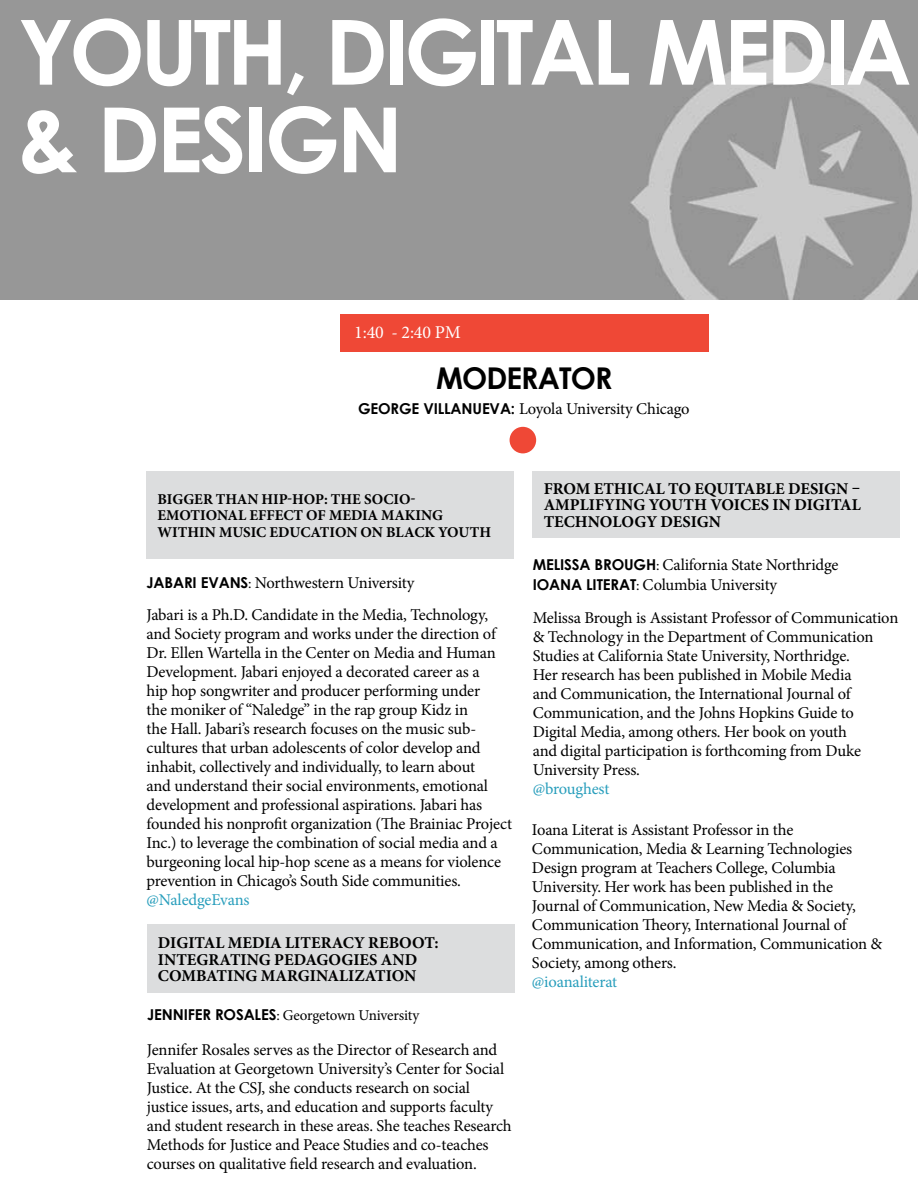
<style>
.page{position:relative;width:918px;height:1188px;background:#fff}
.page>*{position:absolute;margin:0;border:0;box-sizing:border-box;transform-origin:0 0}
.t1{font:700 90px/87.6px "Century Gothic";letter-spacing:-.05em;color:#fff}
.t2{font:700 30px "Century Gothic";letter-spacing:-.03em;color:#000}
.t3{font:18px "Minion Pro";color:#fff}
.t4{font:16.5px/18.9px "Minion Pro";letter-spacing:-.01em;color:#000}
.t5{font:700 16.5px/16.5px "Minion Pro";color:#000}
.t6{font:700 15px/16.5px "Minion Pro";color:#000}
.t7{font:15px "Minion Pro";letter-spacing:-.015em;color:#000}
.s1{font-family:"Century Gothic";font-weight:700;font-size:15px}
.s2{font-size:15px}
.s3{color:#289ebc}
.s4{font-family:"Century Gothic";font-weight:700}
</style>
<div class="page">
<img style="left:0;top:0;width:918px;height:300px">
<hr style="left:917px;top:383px;width:1px;height:299px;background:#d1d3d4">
<div style="left:147px;top:471px;width:367px;height:87px;background:#dcddde"></div>
<div style="left:147px;top:924px;width:367px;height:69px;background:#dcddde"></div>
<div style="left:510px;top:427px;width:26px;height:26px;background:#ef4836;border-radius:50%"></div>
<div style="left:533px;top:471px;width:367px;height:67px;background:#dcddde"></div>
<div style="left:341px;top:315px;width:368px;height:37px;background:#ef4836"></div>
<p class="t1" style="left:18px;top:6px;width:895px">YOUTH, DIGITAL MEDIA &amp; DESIGN</p>
<p class="t3" style="left:354px;top:320px;width:108px">1:40 - 2:40 PM</p>
<p class="t2" style="left:436px;top:359px;width:178px">MODERATOR</p>
<p class="t4" style="left:358px;top:400px;width:333px"><span class="s1">GEORGE VILLANUEVA:</span> Loyola University Chicago</p>
<p class="t6" style="left:157px;top:490px;width:335px">BIGGER THAN HIP-HOP: THE SOCIO-<br>EMOTIONAL EFFECT OF MEDIA MAKING<br>WITHIN MUSIC EDUCATION ON BLACK YOUTH</p>
<p class="t4" style="left:147px;top:574px;width:269px"><span class="s1">JABARI EVANS</span><span class="s2">:</span> Northwestern University</p>
<p class="t4" style="left:147px;top:605px;width:367px">Jabari is a Ph.D. Candidate in the Media, Technology, and Society program and works under the direction of Dr. Ellen Wartella in the Center on Media and Human Development. Jabari enjoyed a decorated career as a<br>hip hop songwriter and producer performing under<br>the moniker of “Naledge” in the rap group Kidz in<br>the Hall. Jabari’s research focuses on the music sub&shy;cultures that urban adolescents of color develop and inhabit, collectively and individually, to learn about<br>and understand their social environments, emotional development and professional aspirations. Jabari has founded his nonprofit organization (The Brainiac Project Inc.) to leverage the combination of social media and a burgeoning local hip-hop scene as a means for violence prevention in Chicago’s South Side communities. <span class="s3">@NaledgeEvans</span></p>
<p class="t5" style="left:158px;top:935px;width:282px">DIGITAL MEDIA LITERACY REBOOT:<br>INTEGRATING PEDAGOGIES AND<br>COMBATING MARGINALIZATION</p>
<p class="t7" style="left:147px;top:1005px;width:274px"><span class="s4">JENNIFER ROSALES</span>: Georgetown University</p>
<p class="t4" style="left:147px;top:1041px;width:366px">Jennifer Rosales serves as the Director of Research and Evaluation at Georgetown University’s Center for Social Justice. At the CSJ, she conducts research on social justice issues, arts, and education and supports faculty and student research in these areas. She teaches Research Methods for Justice and Peace Studies and co-teaches courses on qualitative field research and evaluation.</p>
<p class="t5" style="left:544px;top:480px;width:319px;text-align:justify">FROM ETHICAL TO EQUITABLE DESIGN – AMPLIFYING YOUTH VOICES IN DIGITAL TECHNOLOGY DESIGN</p>
<p class="t4" style="left:533px;top:555px;width:307px;line-height:19.8px"><span class="s1">MELISSA BROUGH</span><span class="s2">:</span> California State Northridge<br><span class="s1">IOANA LITERAT</span><span class="s2">:</span> Columbia University</p>
<p class="t4" style="left:533px;top:608px;width:367px">Melissa Brough is Assistant Professor of Communication &amp; Technology in the Department of Communication Studies at California State University, Northridge.<br>Her research has been published in Mobile Media<br>and Communication, the International Journal of Communication, and the Johns Hopkins Guide to Digital Media, among others. Her book on youth<br>and digital participation is forthcoming from Duke University Press.<br><span class="s3">@broughest</span></p>
<p class="t4" style="left:532px;top:820px;width:352px">Ioana Literat is Assistant Professor in the Communication, Media &amp; Learning Technologies Design program at Teachers College, Columbia University. Her work has been published in the Journal of Communication, New Media &amp; Society, Communication Theory, International Journal of Communication, and Information, Communication &amp; Society, among others.<br><span class="s3">@ioanaliterat</span></p>
</div>
